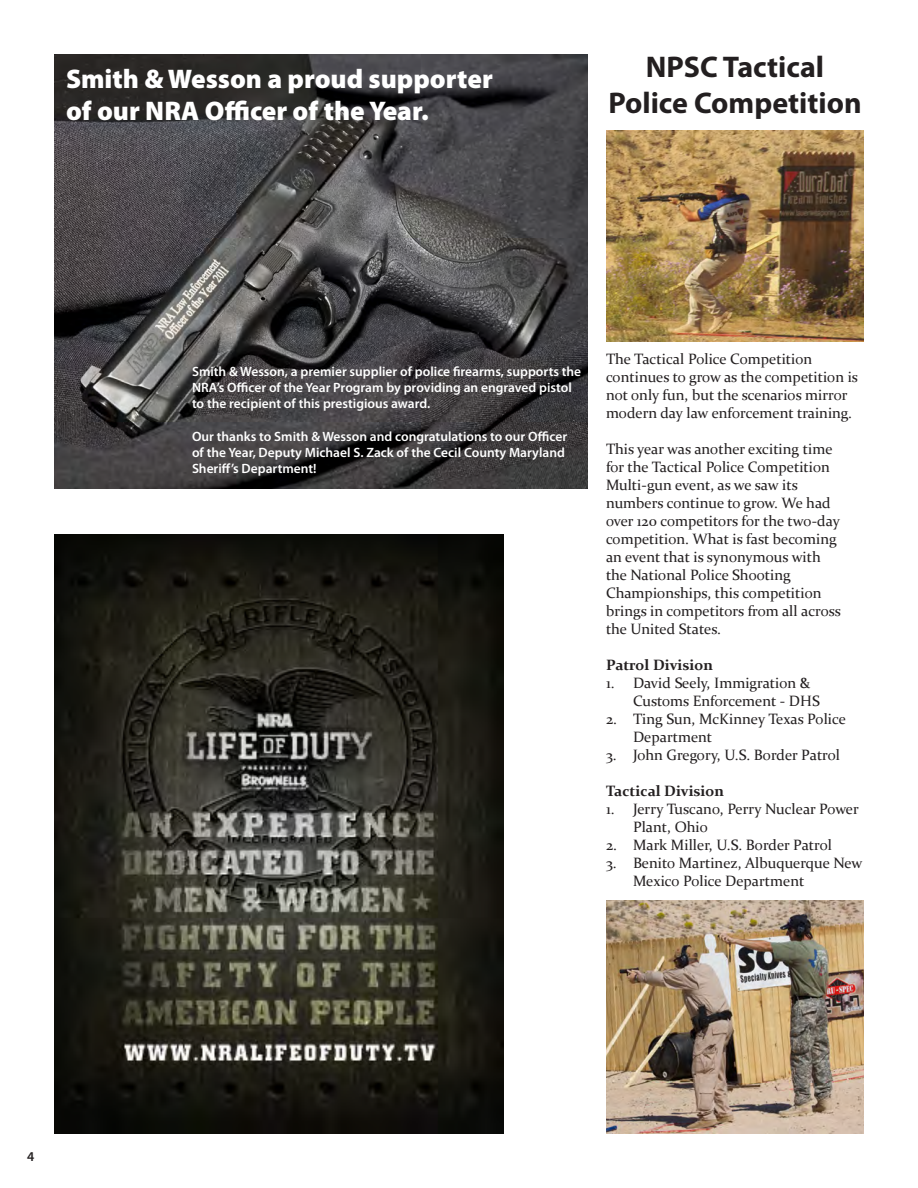
<style>
.page{position:relative;width:918px;height:1188px;background:#fff}
.page>*{position:absolute;margin:0;border:0;box-sizing:border-box;transform-origin:0 0}
.t1{font:700 30px/36px "Myriad Pro";color:#231f20;text-align:center}
.t2{font:900 27px/32.4px "Myriad Pro";color:#fff}
.t3{font:15px/18px "Constantia";color:#231f20}
.t4{font:700 15px "Constantia";color:#231f20}
.t5{font:600 13.5px/16.2px "Myriad Pro";color:#fff}
.t6{font:600 13.5px "Myriad Pro";color:#231f20}
</style>
<div class="page">
<img style="left:54px;top:54px;width:534px;height:434px">
<img style="left:54px;top:534px;width:450px;height:600px">
<img style="left:606px;top:130px;width:258px;height:212px">
<img style="left:606px;top:901px;width:258px;height:233px">
<h2 class="t2" style="left:66px;top:61px;width:428px">Smith &amp; Wesson a proud supporter of our NRA Officer of the Year.</h2>
<h1 class="t1" style="left:608px;top:47px;width:255px">NPSC Tactical<br>Police Competition</h1>
<p class="t5" style="left:192px;top:363px;width:391px">Smith &amp; Wesson, a premier supplier of police firearms, supports the<br>NRA’s Officer of the Year Program by providing an engraved pistol to the recipient of this prestigious award.</p>
<p class="t5" style="left:192px;top:428px;width:377px">Our thanks to Smith &amp; Wesson and congratulations to our Officer of the Year, Deputy Michael S. Zack of the Cecil County Maryland<br>Sheriff’s Department!</p>
<p class="t3" style="left:606px;top:349px;width:253px">The Tactical Police Competition continues to grow as the competition is not only fun, but the scenarios mirror modern day law enforcement training.</p>
<p class="t3" style="left:606px;top:439px;width:237px">This year was another exciting time for the Tactical Police Competition<br>Multi-gun event, as we saw its numbers continue to grow. We had over 120 competitors for the two-day competition. What is fast becoming an event that is synonymous with the National Police Shooting<br>Championships, this competition brings in competitors from all across the United States.</p>
<p class="t4" style="left:606px;top:655px;width:108px">Patrol Division</p>
<p class="t3" style="left:633px;top:673px;width:188px;text-indent:-27px">1. David Seely, Immigration &amp;<br>Customs Enforcement - DHS</p>
<p class="t3" style="left:633px;top:709px;width:214px;text-indent:-27px">2. Ting Sun, McKinney Texas Police<br>Department</p>
<p class="t3" style="left:606px;top:745px;width:236px">3. John Gregory, U.S. Border Patrol</p>
<p class="t4" style="left:606px;top:781px;width:120px">Tactical Division</p>
<p class="t3" style="left:633px;top:799px;width:227px;text-indent:-27px">1. Jerry Tuscano, Perry Nuclear Power<br>Plant, Ohio</p>
<p class="t3" style="left:606px;top:835px;width:228px">2. Mark Miller, U.S. Border Patrol</p>
<p class="t3" style="left:633px;top:853px;width:231px;text-indent:-27px">3. Benito Martinez, Albuquerque New<br>Mexico Police Department</p>
<p class="t6" style="left:27px;top:1148px;width:9px">4</p>
</div>
